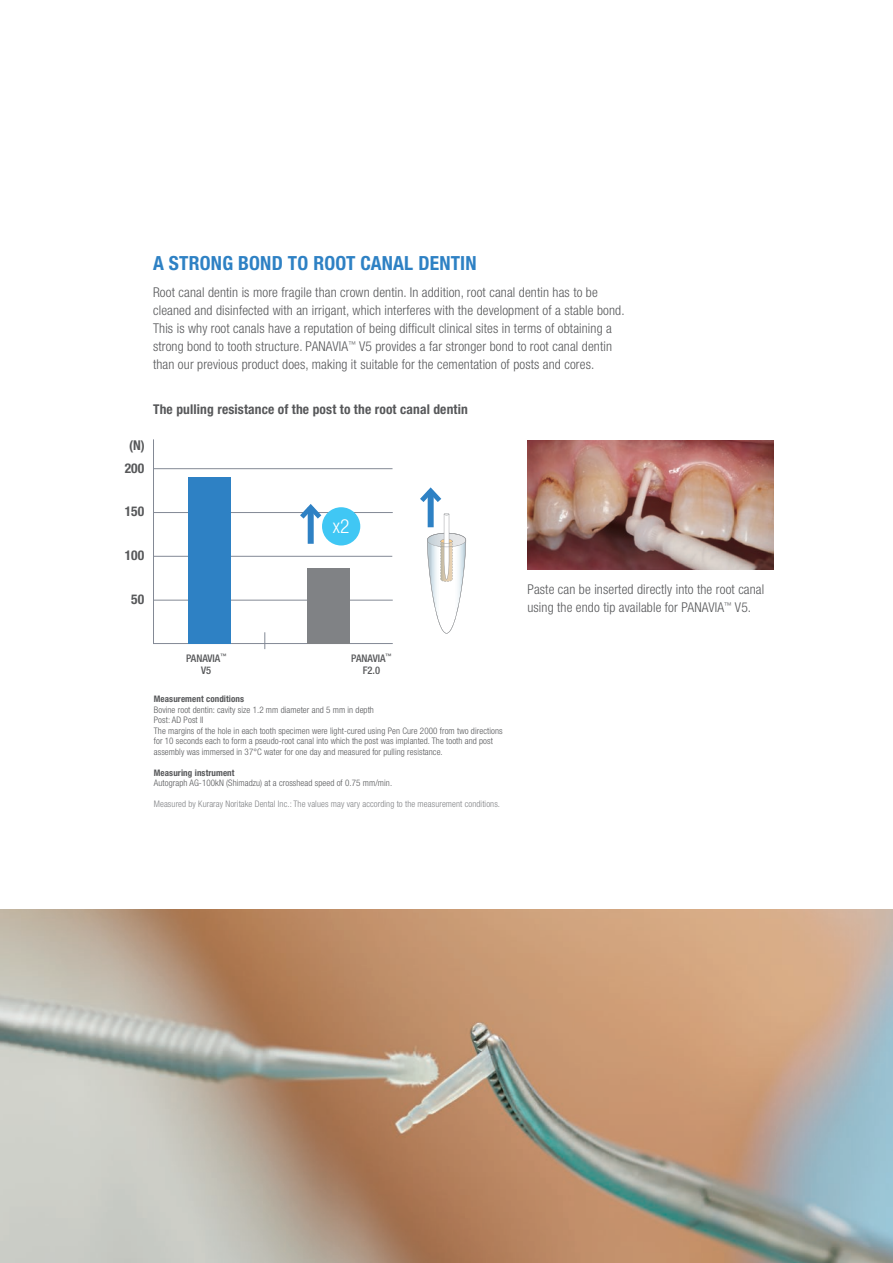
<style>
.page{position:relative;width:893px;height:1263px;background:#fff}
.page>*{position:absolute;margin:0;border:0;box-sizing:border-box;transform-origin:0 0}
.t1{font:700 condensed 19.5px "Helvetica Neue LT Std";letter-spacing:.01em;color:#2e81c4}
.t2{font:300 condensed 19.5px "Helvetica Neue LT Std";color:#fff}
.t3{font:300 condensed 13.5px/18px "Helvetica Neue LT Std";letter-spacing:.01em;color:#57585a}
.t4{font:700 condensed 13.5px "Helvetica Neue LT Std";letter-spacing:.01em;color:#57585a}
.t5{font:500 condensed 10.5px/12px "Helvetica Neue LT Std";color:#57585a;text-align:center}
.t6{font:300 condensed 9px/10.5px "Helvetica Neue LT Std";letter-spacing:.01em;color:#57585a}
.t7{font:300 condensed 9px "Helvetica Neue LT Std";letter-spacing:.01em;color:#808285}
.t8{font:700 condensed 9px "Helvetica Neue LT Std";letter-spacing:.01em;color:#57585a}
.t9{font:condensed 9px "Helvetica Neue LT Std";color:#231f20}
</style>
<div class="page">
<img style="left:0;top:909px;width:893px;height:354px">
<svg style="left:153px;top:439px;width:240px;height:205px"></svg>
<div style="left:188px;top:477px;width:42px;height:167px;background:#2e81c4"></div>
<div style="left:308px;top:568px;width:42px;height:76px;background:#808285"></div>
<svg style="left:264px;top:632px;width:1px;height:17px"></svg>
<img style="left:527px;top:440px;width:247px;height:130px">
<svg style="left:420px;top:487px;width:46px;height:146px"></svg>
<div style="left:322px;top:507px;width:38px;height:38px;background:#40c7f4;border-radius:50%"></div>
<div style="left:308px;top:507px;width:6px;height:37px;background:#2e81c4"></div>
<svg style="left:295px;top:500px;width:31px;height:24px"></svg>
<h1 class="t1" style="left:153px;top:251px;width:325px">A STRONG BOND TO ROOT CANAL DENTIN</h1>
<p class="t3" style="left:153px;top:283px;width:473px">Root canal dentin is more fragile than crown dentin. In addition, root canal dentin has to be cleaned and disinfected with an irrigant, which interferes with the development of a stable bond.<br>This is why root canals have a reputation of being difficult clinical sites in terms of obtaining a strong bond to tooth structure. PANAVIA<sup>™</sup> V5 provides a far stronger bond to root canal dentin than our previous product does, making it suitable for the cementation of posts and cores.</p>
<p class="t4" style="left:153px;top:401px;width:316px">The pulling resistance of the post to the root canal dentin</p>
<p class="t4" style="left:129px;top:437px;width:17px">(N)</p>
<p class="t4" style="left:125px;top:460px;width:21px">200</p>
<p class="t9" style="left:133px;top:467px;width:14px">200</p>
<p class="t9" style="left:133px;top:510px;width:14px">150</p>
<p class="t9" style="left:133px;top:553px;width:14px">100</p>
<p class="t9" style="left:138px;top:596px;width:10px">50</p>
<p class="t4" style="left:125px;top:503px;width:21px">150</p>
<p class="t4" style="left:125px;top:547px;width:21px">100</p>
<p class="t4" style="left:131px;top:591px;width:14px">50</p>
<h1 class="t2" style="left:333px;top:515px;width:18px">x2</h1>
<p class="t5" style="left:186px;top:652px;width:42px">PANAVIA<sup>™<br></sup>V5</p>
<p class="t5" style="left:351px;top:652px;width:42px">PANAVIA<sup>™<br></sup>F2.0</p>
<p class="t8" style="left:154px;top:694px;width:92px">Measurement conditions</p>
<p class="t6" style="left:154px;top:704px;width:350px">Bovine root dentin: cavity size 1.2 mm diameter and 5 mm in depth<br>Post: AD Post II<br>The margins of the hole in each tooth specimen were light-cured using Pen Cure 2000 from two directions for 10 seconds each to form a pseudo-root canal into which the post was implanted. The tooth and post assembly was immersed in 37°C water for one day and measured for pulling resistance.</p>
<p class="t8" style="left:154px;top:767px;width:82px">Measuring instrument</p>
<p class="t6" style="left:154px;top:778px;width:240px">Autograph AG-100kN (Shimadzu) at a crosshead speed of 0.75 mm/min.</p>
<p class="t7" style="left:154px;top:799px;width:348px">Measured by Kuraray Noritake Dental Inc.: The values may vary according to the measurement conditions.</p>
<p class="t3" style="left:527px;top:580px;width:238px">Paste can be inserted directly into the root canal using the endo tip available for PANAVIA<sup>™</sup> V5.</p>
</div>
